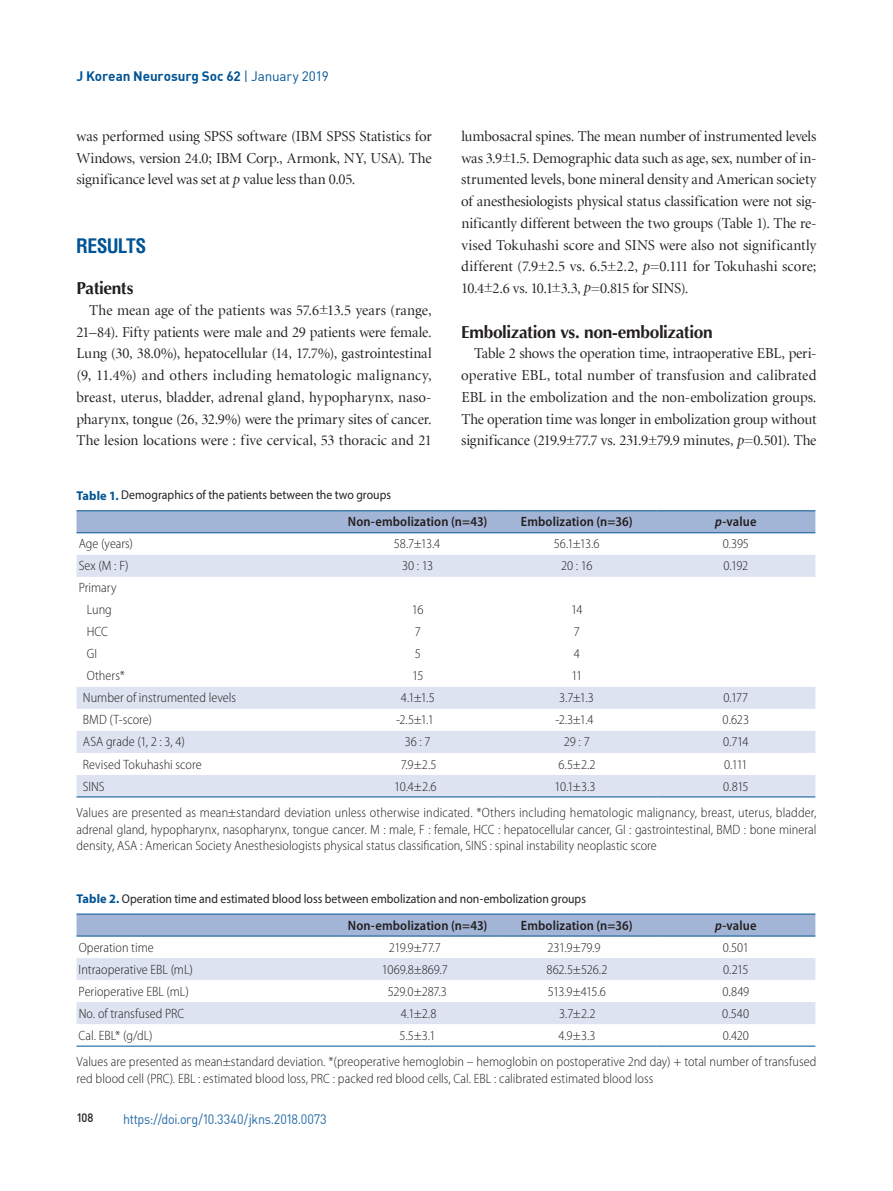
<style>
.page{position:relative;width:893px;height:1191px;background:#fff}
.page>*{position:absolute;margin:0;border:0;box-sizing:border-box;transform-origin:0 0}
.t1{font:700 condensed 19.5px "Helvetica";letter-spacing:-.04em;color:#005495}
.t2{font:700 17.25px "Optima";letter-spacing:-.02em;color:#231f20}
.t3{font:15px/21.8px "Minion LT Display";letter-spacing:-.005em;color:#231f20;text-align:justify}
.t4{font:300 semi-condensed 13.5px/26.7px "Myriad Pro";letter-spacing:.005em;color:#231f20}
.t5{font:600 semi-condensed 13.5px "Myriad Pro";letter-spacing:.01em;color:#231f20}
.t6{font:13.5px "DIN";letter-spacing:-.02em;color:#2369a5;scale:.93 1}
.t7{font:700 13.5px "DIN";letter-spacing:-.005em;color:#005495}
.t8{font:12.75px "Myriad Pro";letter-spacing:.005em;color:#231f20;scale:.92 1}
.t9{font:12px "Dinmed";color:#231f20;scale:.93 1}
.s1{font-weight:400}
.s2{font-family:"Minion LT";font-style:italic}
.s3{font-weight:700;color:#005495}
.s4{font-style:italic}
</style>
<div class="page">
<div style="left:77px;top:511px;width:738px;height:21px;background:#a3b5d6"></div>
<svg style="left:77px;top:555px;width:738px;height:241px"></svg>
<hr style="left:77px;top:510px;width:261px;height:1px;background:#005495">
<hr style="left:338px;top:510px;width:159px;height:1px;background:#005495">
<hr style="left:497px;top:510px;width:159px;height:1px;background:#005495">
<hr style="left:656px;top:510px;width:159px;height:1px;background:#005495">
<hr style="left:77px;top:532px;width:261px;height:1px;background:#005495">
<hr style="left:338px;top:532px;width:159px;height:1px;background:#005495">
<hr style="left:497px;top:532px;width:159px;height:1px;background:#005495">
<hr style="left:656px;top:532px;width:159px;height:1px;background:#005495">
<hr style="left:77px;top:796px;width:261px;height:1px;background:#005495">
<hr style="left:338px;top:796px;width:159px;height:1px;background:#005495">
<hr style="left:497px;top:796px;width:159px;height:1px;background:#005495">
<hr style="left:656px;top:796px;width:159px;height:1px;background:#005495">
<div style="left:77px;top:914px;width:738px;height:21px;background:#a3b5d6"></div>
<svg style="left:77px;top:958px;width:738px;height:66px;fill:#dde3f0"></svg>
<hr style="left:77px;top:913px;width:261px;height:1px;background:#005495">
<hr style="left:338px;top:913px;width:159px;height:1px;background:#005495">
<hr style="left:497px;top:913px;width:159px;height:1px;background:#005495">
<hr style="left:656px;top:913px;width:159px;height:1px;background:#005495">
<hr style="left:77px;top:935px;width:261px;height:1px;background:#005495">
<hr style="left:338px;top:935px;width:159px;height:1px;background:#005495">
<hr style="left:497px;top:935px;width:159px;height:1px;background:#005495">
<hr style="left:656px;top:935px;width:159px;height:1px;background:#005495">
<hr style="left:77px;top:1045px;width:261px;height:1px;background:#005495">
<hr style="left:338px;top:1045px;width:159px;height:1px;background:#005495">
<hr style="left:497px;top:1045px;width:159px;height:1px;background:#005495">
<hr style="left:656px;top:1045px;width:159px;height:1px;background:#005495">
<p class="t7" style="left:76px;top:68px;width:254px">J Korean Neurosurg Soc 62 <span class="s1">| January 2019</span></p>
<p class="t3" style="left:76px;top:126px;width:357px">was performed using SPSS software (IBM SPSS Statistics for Windows, version 24.0; IBM Corp., Armonk, NY, USA). The significance level was set at <span class="s2">p</span> value less than 0.05.</p>
<h1 class="t1" style="left:76px;top:233px;width:72px">RESULTS</h1>
<p class="t2" style="left:76px;top:277px;width:58px">Patients</p>
<p class="t3" style="left:76px;top:300px;width:357px;text-indent:13px">The mean age of the patients was 57.6±13.5 years (range, 21–84). Fifty patients were male and 29 patients were female.<br>Lung (30, 38.0%), hepatocellular (14, 17.7%), gastrointestinal (9, 11.4%) and others including hematologic malignancy, breast, uterus, bladder, adrenal gland, hypopharynx, naso&shy;pharynx, tongue (26, 32.9%) were the primary sites of cancer.<br>The lesion locations were : five cervical, 53 thoracic and 21</p>
<p class="t3" style="left:461px;top:126px;width:357px">lumbosacral spines. The mean number of instrumented levels was 3.9±1.5. Demographic data such as age, sex, number of in&shy;strumented levels, bone mineral density and American society of anesthesiologists physical status classification were not sig&shy;nificantly different between the two groups (Table 1). The re&shy;vised Tokuhashi score and SINS were also not significantly different (7.9±2.5 vs. 6.5±2.2, <span class="s2">p</span>=0.111 for Tokuhashi score; 10.4±2.6 vs. 10.1±3.3, <span class="s2">p</span>=0.815 for SINS).</p>
<p class="t2" style="left:461px;top:321px;width:253px">Embolization vs. non-embolization</p>
<p class="t3" style="left:461px;top:343px;width:357px;text-indent:13px">Table 2 shows the operation time, intraoperative EBL, peri&shy;operative EBL, total number of transfusion and calibrated EBL in the embolization and the non-embolization groups.<br>The operation time was longer in embolization group without significance (219.9±77.7 vs. 231.9±79.9 minutes, <span class="s2">p</span>=0.501). The</p>
<p class="t8" style="left:77px;top:487px;width:343px"><span class="s3">Table 1.</span> Demographics of the patients between the two groups</p>
<p class="t5" style="left:348px;top:513px;width:141px">Non-embolization (n=43)</p>
<p class="t5" style="left:521px;top:513px;width:113px">Embolization (n=36)</p>
<p class="t5" style="left:715px;top:513px;width:43px"><span class="s4">p</span>-value</p>
<p class="t4" style="left:79px;top:530px;width:56px">Age (years)</p>
<p class="t4" style="left:394px;top:530px;width:48px">58.7±13.4</p>
<p class="t4" style="left:554px;top:530px;width:47px">56.1±13.6</p>
<p class="t4" style="left:723px;top:530px;width:28px">0.395</p>
<p class="t4" style="left:79px;top:552px;width:51px">Sex (M : F)</p>
<p class="t4" style="left:402px;top:552px;width:33px">30 : 13</p>
<p class="t4" style="left:561px;top:552px;width:33px">20 : 16</p>
<p class="t4" style="left:723px;top:552px;width:26px">0.192</p>
<p class="t4" style="left:79px;top:577px;width:39px;line-height:22px;text-align:center">Primary<br>Lung</p>
<p class="t4" style="left:412px;top:596px;width:13px">16</p>
<p class="t4" style="left:571px;top:596px;width:13px">14</p>
<p class="t4" style="left:87px;top:618px;width:23px">HCC</p>
<p class="t4" style="left:415px;top:618px;width:8px">7</p>
<p class="t4" style="left:574px;top:618px;width:8px">7</p>
<p class="t4" style="left:87px;top:640px;width:12px">GI</p>
<p class="t4" style="left:415px;top:640px;width:8px">5</p>
<p class="t4" style="left:574px;top:640px;width:8px">4</p>
<p class="t4" style="left:87px;top:662px;width:40px">Others*</p>
<p class="t4" style="left:412px;top:662px;width:13px">15</p>
<p class="t4" style="left:571px;top:662px;width:12px">11</p>
<p class="t4" style="left:83px;top:684px;width:155px">Number of instrumented levels</p>
<p class="t4" style="left:401px;top:684px;width:35px">4.1±1.5</p>
<p class="t4" style="left:559px;top:684px;width:36px">3.7±1.3</p>
<p class="t4" style="left:723px;top:684px;width:26px">0.177</p>
<p class="t4" style="left:83px;top:706px;width:71px">BMD (T-score)</p>
<p class="t4" style="left:396px;top:706px;width:39px">-2.5±1.1</p>
<p class="t4" style="left:555px;top:706px;width:40px">-2.3±1.4</p>
<p class="t4" style="left:723px;top:706px;width:28px">0.623</p>
<p class="t4" style="left:83px;top:728px;width:103px">ASA grade (1, 2 : 3, 4)</p>
<p class="t4" style="left:405px;top:728px;width:27px">36 : 7</p>
<p class="t4" style="left:564px;top:728px;width:27px">29 : 7</p>
<p class="t4" style="left:723px;top:728px;width:27px">0.714</p>
<p class="t4" style="left:83px;top:750px;width:120px">Revised Tokuhashi score</p>
<p class="t4" style="left:401px;top:750px;width:37px">7.9±2.5</p>
<p class="t4" style="left:558px;top:750px;width:39px">6.5±2.2</p>
<p class="t4" style="left:724px;top:750px;width:25px">0.111</p>
<p class="t4" style="left:83px;top:772px;width:23px">SINS</p>
<p class="t4" style="left:394px;top:772px;width:44px">10.4±2.6</p>
<p class="t4" style="left:554px;top:772px;width:43px">10.1±3.3</p>
<p class="t4" style="left:77px;top:772px;width:741px;text-indent:646px">0.815<br>Values are presented as mean±standard deviation unless otherwise indicated. *Others including hematologic malignancy, breast, uterus, bladder,</p>
<p class="t4" style="left:77px;top:821px;width:741px;line-height:16.5px">adrenal gland, hypopharynx, nasopharynx, tongue cancer. M : male, F : female, HCC : hepatocellular cancer, GI : gastrointestinal, BMD : bone mineral density, ASA : American Society Anesthesiologists physical status classification, SINS : spinal instability neoplastic score</p>
<p class="t8" style="left:77px;top:890px;width:555px"><span class="s3">Table 2.</span> Operation time and estimated blood loss between embolization and non-embolization groups</p>
<p class="t5" style="left:348px;top:916px;width:141px">Non-embolization (n=43)</p>
<p class="t5" style="left:521px;top:916px;width:113px">Embolization (n=36)</p>
<p class="t5" style="left:715px;top:916px;width:43px"><span class="s4">p</span>-value</p>
<p class="t4" style="left:79px;top:933px;width:77px">Operation time</p>
<p class="t4" style="left:389px;top:933px;width:53px">219.9±77.7</p>
<p class="t4" style="left:547px;top:933px;width:54px">231.9±79.9</p>
<p class="t4" style="left:723px;top:933px;width:28px">0.501</p>
<p class="t4" style="left:79px;top:955px;width:116px">Intraoperative EBL (mL)</p>
<p class="t4" style="left:382px;top:955px;width:67px">1069.8±869.7</p>
<p class="t4" style="left:546px;top:955px;width:63px">862.5±526.2</p>
<p class="t4" style="left:723px;top:955px;width:27px">0.215</p>
<p class="t4" style="left:79px;top:977px;width:112px">Perioperative EBL (mL)</p>
<p class="t4" style="left:388px;top:977px;width:61px">529.0±287.3</p>
<p class="t4" style="left:548px;top:977px;width:60px">513.9±415.6</p>
<p class="t4" style="left:722px;top:977px;width:28px">0.849</p>
<p class="t4" style="left:79px;top:999px;width:107px">No. of transfused PRC</p>
<p class="t4" style="left:401px;top:999px;width:37px">4.1±2.8</p>
<p class="t4" style="left:559px;top:999px;width:38px">3.7±2.2</p>
<p class="t4" style="left:722px;top:999px;width:29px">0.540</p>
<p class="t4" style="left:79px;top:1021px;width:76px">Cal. EBL* (g/dL)</p>
<p class="t4" style="left:400px;top:1021px;width:37px">5.5±3.1</p>
<p class="t4" style="left:558px;top:1021px;width:39px">4.9±3.3</p>
<p class="t4" style="left:77px;top:1021px;width:741px;text-indent:646px">0.420<br>Values are presented as mean±standard deviation. *(preoperative hemoglobin – hemoglobin on postoperative 2nd day) + total number of transfused</p>
<p class="t4" style="left:77px;top:1064px;width:578px">red blood cell (PRC). EBL : estimated blood loss, PRC : packed red blood cells, Cal. EBL : calibrated estimated blood loss</p>
<p class="t9" style="left:76px;top:1109px;width:20px">108</p>
<p class="t6" style="left:123px;top:1110px;width:221px">https://doi.org/10.3340/jkns.2018.0073</p>
</div>
